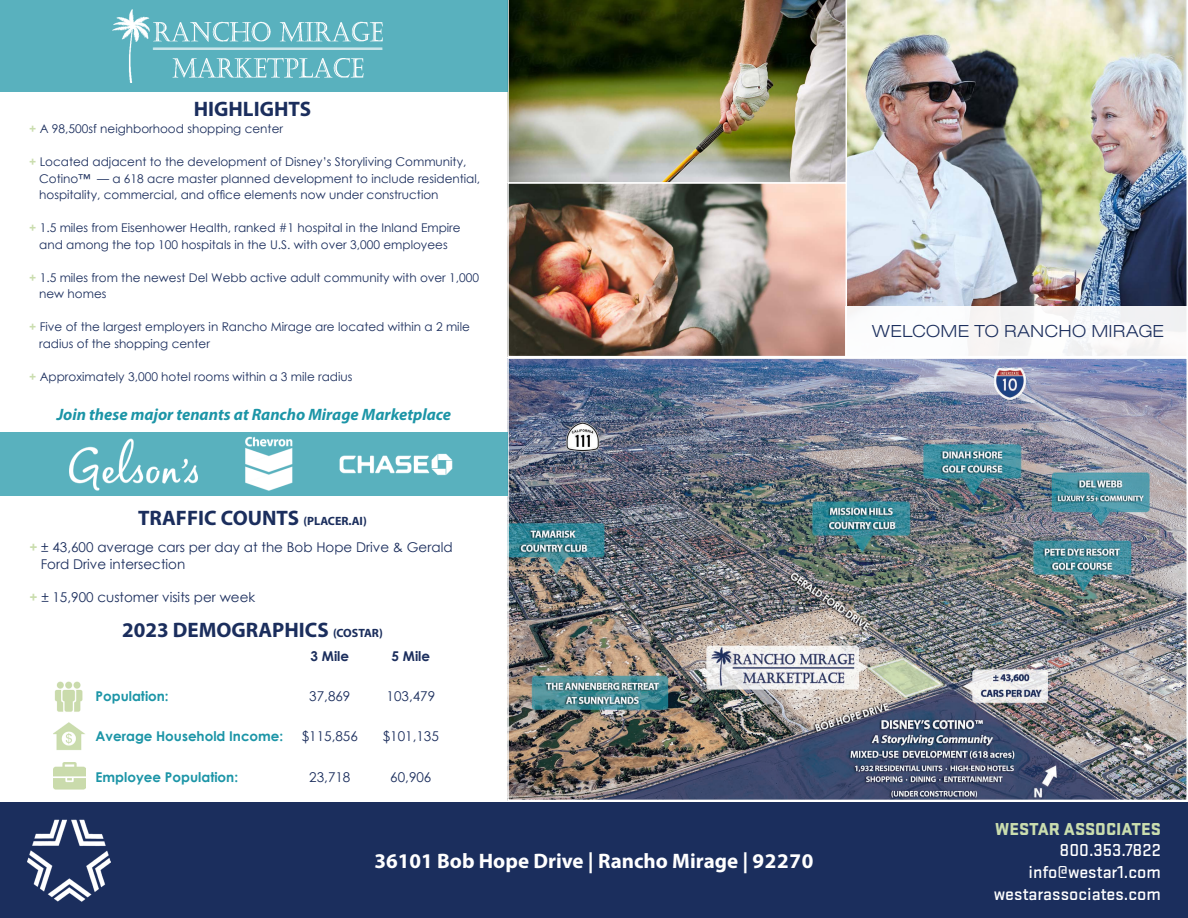
<style>
.page{position:relative;width:1188px;height:918px;background:#fff}
.page>*{position:absolute;margin:0;border:0;box-sizing:border-box;transform-origin:0 0}
.t1{font:700 21px "Myriad Pro";color:#1b2e5d}
.t2{font:700 21px "Myriad Pro";color:#fff}
.t3{font:500 18px "Stratum 2";color:#fff}
.t4{font:300 18px "Nimbus San Ext";color:#1b2e5d}
.t5{font:900 18px "Stratum 2";color:#caddae}
.t6{font:italic 700 16.5px "Myriad Pro";color:#1c95a7}
.t7{font:13.5px/16.5px "Century Gothic";color:#1b2e5d}
.t8{font:700 13.5px "Century Gothic";color:#1c95a7}
.t9{font:700 13.5px "Century Gothic";color:#1b2e5d}
.t10{font:12px/16.5px "Century Gothic";color:#1b2e5d}
.s1{font-weight:700;color:#caddae}
.s2{font-size:12px}
</style>
<div class="page">
<img style="left:510px;top:185px;width:675px;height:613px">
<div style="left:507px;top:357px;width:681px;height:444px;border:2px solid #fff"></div>
<img style="left:847px;top:0;width:340px;height:306px">
<img style="left:507px;top:0;width:339px;height:182px">
<div style="left:507px;top:182px;width:340px;height:175px;border:2px solid #fff"></div>
<div style="left:846px;top:306px;width:342px;height:51px;background:#fff"></div>
<div style="left:0;top:802px;width:1188px;height:116px;background:#1b2e5d"></div>
<img style="left:27px;top:819px;width:84px;height:82px">
<div style="left:0;top:432px;width:507px;height:63px;background:#59b1be"></div>
<img style="left:69px;top:436px;width:384px;height:55px">
<div style="left:0;top:0;width:508px;height:92px;background:#59b1be"></div>
<img style="left:55px;top:681px;width:28px;height:31px">
<img style="left:53px;top:722px;width:32px;height:28px">
<img style="left:54px;top:763px;width:31px;height:27px">
<img style="left:113px;top:10px;width:270px;height:72px">
<p class="t1" style="left:194px;top:96px;width:119px">HIGHLIGHTS</p>
<p class="t10" style="left:29px;top:121px;width:255px"><span class="s1">+</span> A 98,500sf neighborhood shopping center</p>
<p class="t10" style="left:39px;top:154px;width:443px;text-indent:-10px"><span class="s1">+</span> Located adjacent to the development of Disney’s Storyliving Community,<br>Cotino™ — a 618 acre master planned development to include residential,</p>
<p class="t10" style="left:39px;top:187px;width:401px">hospitality, commercial, and office elements now under construction</p>
<p class="t10" style="left:29px;top:220px;width:433px"><span class="s1">+</span> 1.5 miles from Eisenhower Health, ranked #1 hospital in the Inland Empire</p>
<p class="t10" style="left:39px;top:236px;width:410px">and among the top 100 hospitals in the U.S. with over 3,000 employees</p>
<p class="t10" style="left:29px;top:269px;width:451px"><span class="s1">+</span> 1.5 miles from the newest Del Webb active adult community with over 1,000</p>
<p class="t10" style="left:39px;top:286px;width:69px">new homes</p>
<p class="t10" style="left:39px;top:319px;width:432px;text-indent:-10px"><span class="s1">+</span> Five of the largest employers in Rancho Mirage are located within a 2 mile radius of the shopping center</p>
<p class="t10" style="left:29px;top:368px;width:325px"><span class="s1">+</span> Approximately 3,000 hotel rooms within a 3 mile radius</p>
<p class="t6" style="left:57px;top:404px;width:396px">Join these major tenants at Rancho Mirage Marketplace</p>
<p class="t1" style="left:138px;top:504px;width:230px">TRAFFIC COUNTS <span class="s2">(PLACER.AI)</span></p>
<p class="t7" style="left:41px;top:539px;width:413px;text-indent:-11px"><span class="s1">+</span> ± 43,600 average cars per day at the Bob Hope Drive &amp; Gerald<br>Ford Drive intersection</p>
<p class="t7" style="left:29px;top:588px;width:227px"><span class="s1">+</span> ± 15,900 customer visits per week</p>
<p class="t1" style="left:122px;top:617px;width:262px">2023 DEMOGRAPHICS <span class="s2">(COSTAR)</span></p>
<p class="t9" style="left:311px;top:646px;width:40px">3 Mile</p>
<p class="t9" style="left:392px;top:646px;width:40px">5 Mile</p>
<p class="t8" style="left:96px;top:686px;width:75px">Population:</p>
<p class="t7" style="left:309px;top:688px;width:43px">37,869</p>
<p class="t7" style="left:387px;top:688px;width:50px">103,479</p>
<p class="t8" style="left:96px;top:726px;width:189px">Average Household Income:</p>
<p class="t7" style="left:302px;top:728px;width:58px">$115,856</p>
<p class="t7" style="left:383px;top:728px;width:58px">$101,135</p>
<p class="t8" style="left:96px;top:766px;width:144px">Employee Population:</p>
<p class="t7" style="left:309px;top:768px;width:43px">23,718</p>
<p class="t7" style="left:390px;top:768px;width:43px">60,906</p>
<p class="t2" style="left:375px;top:847px;width:440px">36101 Bob Hope Drive | Rancho Mirage | 92270</p>
<p class="t4" style="left:872px;top:319px;width:294px">WELCOME TO RANCHO MIRAGE</p>
<p class="t5" style="left:995px;top:816px;width:167px">WESTAR ASSOCIATES</p>
<p class="t3" style="left:1060px;top:838px;width:103px">800.353.7822</p>
<p class="t3" style="left:1028px;top:860px;width:134px">info@westar1.com</p>
<p class="t3" style="left:994px;top:881px;width:169px">westarassociates.com</p>
</div>
